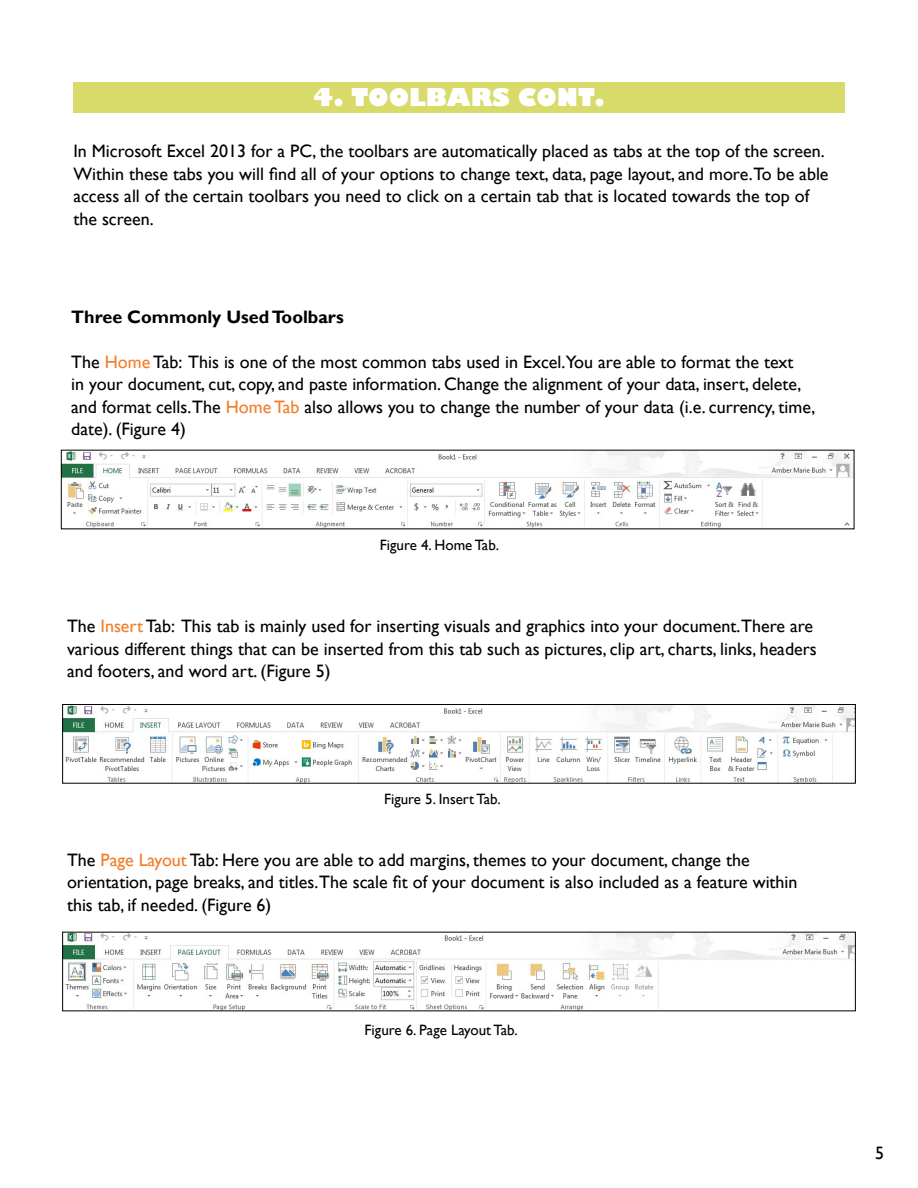
<style>
.page{position:relative;width:918px;height:1188px;background:#fff}
.page>*{position:absolute;margin:0;border:0;box-sizing:border-box;transform-origin:0 0}
.t1{font:800 24px "Gill Sans";color:#fff}
.t2{font:18px/22.5px "Gill Sans";color:#000}
.t3{font:700 18px "Gill Sans";color:#000}
.t4{font:15px "Gill Sans";color:#000}
.s1{color:#f47b27}
</style>
<div class="page">
<div style="left:73px;top:82px;width:772px;height:31px;background:#d8da6a"></div>
<img style="left:63px;top:452px;width:789px;height:75px">
<img style="left:64px;top:706px;width:790px;height:76px">
<div style="left:62px;top:704px;width:794px;height:80px;border:1px solid #000"></div>
<img style="left:64px;top:934px;width:790px;height:75px">
<h1 class="t1" style="left:313px;top:79px;width:293px">4. TOOLBARS CONT.</h1>
<p class="t2" style="left:73px;top:140px;width:757px">In Microsoft Excel 2013 for a PC, the toolbars are automatically placed as tabs at the top of the screen.<br>Within these tabs you will find all of your options to change text, data, page layout, and more.To be able access all of the certain toolbars you need to click on a certain tab that is located towards the top of the screen.</p>
<p class="t3" style="left:71px;top:306px;width:274px">Three Commonly Used Toolbars</p>
<p class="t2" style="left:71px;top:351px;width:745px">The <span class="s1">Home</span> Tab: This is one of the most common tabs used in Excel.You are able to format the text<br>in your document, cut, copy, and paste information. Change the alignment of your data, insert, delete, and format cells.The <span class="s1">Home Tab</span> also allows you to change the number of your data (i.e. currency, time, date). (Figure 4)</p>
<p class="t4" style="left:380px;top:537px;width:121px">Figure 4. Home Tab.</p>
<p class="t2" style="left:67px;top:615px;width:751px">The <span class="s1">Insert</span> Tab: This tab is mainly used for inserting visuals and graphics into your document.There are various different things that can be inserted from this tab such as pictures, clip art, charts, links, headers and footers, and word art. (Figure 5)</p>
<p class="t4" style="left:384px;top:790px;width:118px">Figure 5. Insert Tab.</p>
<p class="t2" style="left:67px;top:849px;width:732px">The <span class="s1">Page Layout</span> Tab: Here you are able to add margins, themes to your document, change the orientation, page breaks, and titles.The scale fit of your document is also included as a feature within this tab, if needed. (Figure 6)</p>
<p class="t4" style="left:365px;top:1021px;width:155px">Figure 6. Page Layout Tab.</p>
<p class="t2" style="left:875px;top:1142px;width:10px">5</p>
</div>
